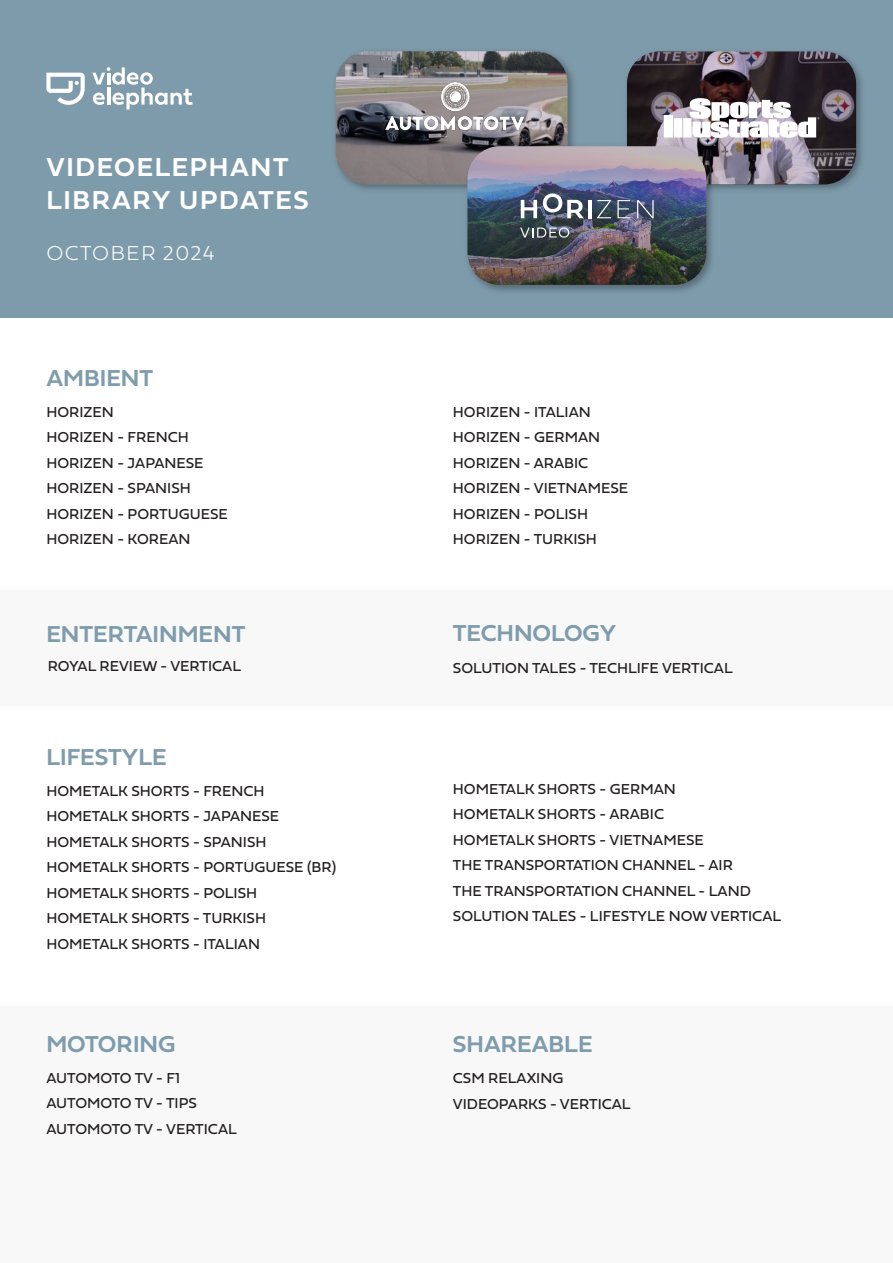
<style>
.page{position:relative;width:893px;height:1263px;background:#fff}
.page>*{position:absolute;margin:0;border:0;box-sizing:border-box;transform-origin:0 0}
.t1{font:27px/33px "Fieldwork Geo Demibold";letter-spacing:.06em;color:#fff}
.t2{font:24px "Fieldwork Geo Demibold";color:#7e9cac}
.t3{font:100 21px "Fieldwork Geo";letter-spacing:.06em;color:#fff}
.t4{font:15px/25.5px "Fieldwork Geo Regular";color:#231f20}
</style>
<div class="page">
<div style="left:0;top:590px;width:893px;height:116px;background:#f8f8f8"></div>
<div style="left:0;top:1006px;width:893px;height:257px;background:#f8f8f8"></div>
<div style="left:0;top:0;width:893px;height:317px;background:#7e9bab"></div>
<svg style="left:92px;top:67px;width:101px;height:42px"></svg>
<svg style="left:46px;top:73px;width:39px;height:32px"></svg>
<img style="left:335px;top:66px;width:239px;height:124px">
<img style="left:336px;top:51px;width:231px;height:133px">
<svg style="left:336px;top:51px;width:231px;height:133px;background:#737071"></svg>
<img style="left:383px;top:79px;width:144px;height:56px">
<img style="left:626px;top:51px;width:236px;height:139px">
<img style="left:627px;top:52px;width:229px;height:132px">
<svg style="left:627px;top:52px;width:229px;height:132px;background:#50464f"></svg>
<svg style="left:664px;top:98px;width:155px;height:40px;background:#c0bbbf"></svg>
<img style="left:461px;top:140px;width:258px;height:152px">
<img style="left:467px;top:146px;width:239px;height:139px">
<img style="left:467px;top:146px;width:239px;height:139px;border-radius:32px">
<svg style="left:520px;top:227px;width:49px;height:11px"></svg>
<svg style="left:521px;top:200px;width:16px;height:18px"></svg>
<svg style="left:543px;top:193px;width:41px;height:25px"></svg>
<hr style="left:588px;top:200px;width:4px;height:18px;background:#fff">
<svg style="left:597px;top:200px;width:14px;height:18px"></svg>
<svg style="left:617px;top:200px;width:14px;height:18px"></svg>
<svg style="left:637px;top:200px;width:17px;height:18px"></svg>
<h1 class="t1" style="left:46px;top:150px;width:264px">VIDEOELEPHANT<br>LIBRARY UPDATES</h1>
<h3 class="t3" style="left:46px;top:237px;width:170px">OCTOBER 2024</h3>
<h2 class="t2" style="left:46px;top:359px;width:108px">AMBIENT</h2>
<p class="t4" style="left:46px;top:399px;width:183px">HORIZEN<br>HORIZEN - FRENCH<br>HORIZEN - JAPANESE<br>HORIZEN - SPANISH<br>HORIZEN - PORTUGUESE<br>HORIZEN - KOREAN</p>
<p class="t4" style="left:453px;top:399px;width:177px">HORIZEN - ITALIAN<br>HORIZEN - GERMAN<br>HORIZEN - ARABIC<br>HORIZEN - VIETNAMESE<br>HORIZEN - POLISH<br>HORIZEN - TURKISH</p>
<h2 class="t2" style="left:46px;top:615px;width:200px">ENTERTAINMENT</h2>
<p class="t4" style="left:48px;top:652px;width:195px">ROYAL REVIEW - VERTICAL</p>
<h2 class="t2" style="left:46px;top:738px;width:122px">LIFESTYLE</h2>
<h2 class="t2" style="left:453px;top:615px;width:165px">TECHNOLOGY</h2>
<p class="t4" style="left:453px;top:654px;width:281px">SOLUTION TALES - TECHLIFE VERTICAL</p>
<p class="t4" style="left:46px;top:777px;width:291px">HOMETALK SHORTS - FRENCH<br>HOMETALK SHORTS - JAPANESE<br>HOMETALK SHORTS - SPANISH<br>HOMETALK SHORTS - PORTUGUESE (BR)<br>HOMETALK SHORTS - POLISH<br>HOMETALK SHORTS - TURKISH<br>HOMETALK SHORTS - ITALIAN</p>
<p class="t4" style="left:453px;top:775px;width:330px">HOMETALK SHORTS - GERMAN<br>HOMETALK SHORTS - ARABIC<br>HOMETALK SHORTS - VIETNAMESE<br>THE TRANSPORTATION CHANNEL - AIR<br>THE TRANSPORTATION CHANNEL - LAND<br>SOLUTION TALES - LIFESTYLE NOW VERTICAL</p>
<h2 class="t2" style="left:46px;top:1025px;width:131px">MOTORING</h2>
<p class="t4" style="left:46px;top:1064px;width:192px">AUTOMOTO TV - F1<br>AUTOMOTO TV - TIPS<br>AUTOMOTO TV - VERTICAL</p>
<h2 class="t2" style="left:453px;top:1025px;width:141px">SHAREABLE</h2>
<p class="t4" style="left:453px;top:1065px;width:179px">CSM RELAXING<br>VIDEOPARKS - VERTICAL</p>
</div>
